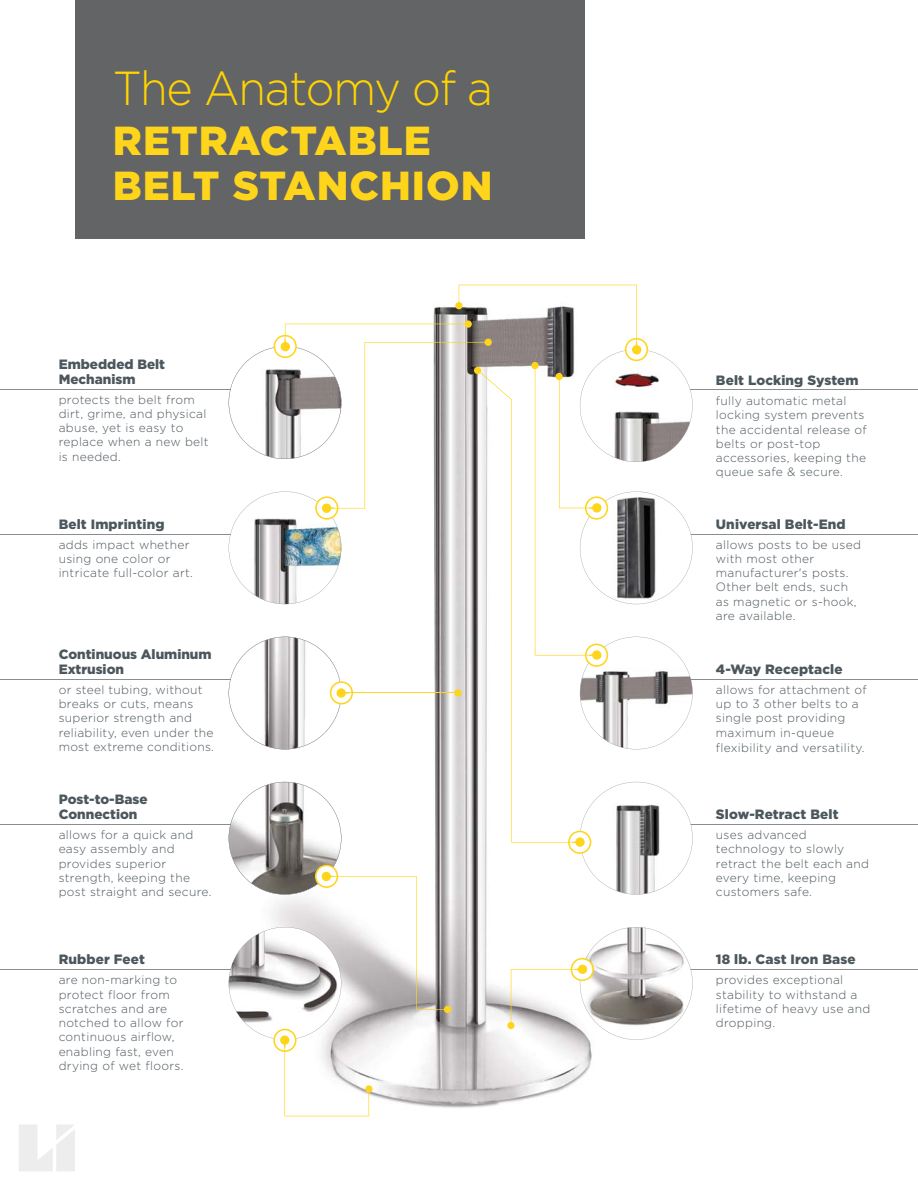
<style>
.page{position:relative;width:918px;height:1188px;background:#fff}
.page>*{position:absolute;margin:0;border:0;box-sizing:border-box;transform-origin:0 0}
.t1{font:300 47.7px "Gotham";letter-spacing:-.025em;color:#ffd400;scale:.94 1}
.t2{font:900 40.5px/45px "Gotham";letter-spacing:.025em;color:#ffd51b}
.t3{font:900 13.5px/15px "Gotham";color:#4c575d}
.t4{font:300 12px/14.2px "Gotham";letter-spacing:.025em;color:#4c575d}
</style>
<div class="page">
<svg style="left:19px;top:1125px;width:56px;height:46px"></svg>
<hr style="left:689px;top:390px;width:229px;height:1px;background:#8a8c8e">
<hr style="left:691px;top:534px;width:227px;height:1px;background:#8a8c8e">
<hr style="left:689px;top:679px;width:229px;height:1px;background:#8a8c8e">
<hr style="left:689px;top:824px;width:229px;height:1px;background:#8a8c8e">
<hr style="left:689px;top:969px;width:229px;height:1px;background:#8a8c8e">
<img style="left:226px;top:284px;width:416px;height:833px">
<div style="left:444px;top:1006px;width:7px;height:7px;background:#ffd51b;border-radius:50%"></div>
<svg style="left:568px;top:782px;width:125px;height:113px"></svg>
<svg style="left:477px;top:749px;width:100px;height:94px"></svg>
<svg style="left:511px;top:927px;width:182px;height:113px"></svg>
<div style="left:507px;top:1022px;width:8px;height:7px;background:#ffd51b;border-radius:50%"></div>
<hr style="left:0;top:390px;width:230px;height:1px;background:#8a8c8e">
<hr style="left:0;top:534px;width:230px;height:1px;background:#8a8c8e">
<hr style="left:0;top:679px;width:230px;height:1px;background:#8a8c8e">
<hr style="left:0;top:824px;width:230px;height:1px;background:#8a8c8e">
<hr style="left:0;top:969px;width:230px;height:1px;background:#8a8c8e">
<svg style="left:229px;top:285px;width:464px;height:464px"></svg>
<svg style="left:229px;top:782px;width:220px;height:334px"></svg>
<div style="left:75px;top:0;width:510px;height:238px;background:#636466"></div>
<p class="t1" style="left:113px;top:70px;width:406px">The Anatomy of a</p>
<p class="t2" style="left:113px;top:121px;width:381px">RETRACTABLE<br>BELT STANCHION</p>
<p class="t3" style="left:59px;top:357px;width:108px">Embedded Belt<br>Mechanism</p>
<p class="t4" style="left:59px;top:393px;width:152px">protects the belt from dirt, grime, and physical abuse, yet is easy to replace when a new belt is needed.</p>
<p class="t3" style="left:59px;top:517px;width:107px">Belt Imprinting</p>
<p class="t4" style="left:59px;top:538px;width:136px">adds impact whether using one color or intricate full-color art.</p>
<p class="t3" style="left:59px;top:648px;width:154px">Continuous Aluminum<br>Extrusion</p>
<p class="t4" style="left:59px;top:683px;width:157px">or steel tubing, without breaks or cuts, means superior strength and reliability, even under the most extreme conditions.</p>
<p class="t3" style="left:59px;top:793px;width:90px">Post-to-Base<br>Connection</p>
<p class="t4" style="left:59px;top:829px;width:154px">allows for a quick and easy assembly and provides superior strength, keeping the post straight and secure.</p>
<p class="t3" style="left:59px;top:953px;width:88px">Rubber Feet</p>
<p class="t4" style="left:59px;top:974px;width:126px">are non-marking to protect floor from scratches and are notched to allow for continuous airflow, enabling fast, even drying of wet floors.</p>
<p class="t3" style="left:716px;top:374px;width:144px">Belt Locking System</p>
<p class="t4" style="left:716px;top:395px;width:152px">fully automatic metal locking system prevents the accidental release of belts or post-top accessories, keeping the queue safe &amp; secure.</p>
<p class="t3" style="left:716px;top:517px;width:131px">Universal Belt-End</p>
<p class="t4" style="left:716px;top:538px;width:147px">allows posts to be used with most other manufacturer's posts.<br>Other belt ends, such as magnetic or s-hook, are available.</p>
<p class="t3" style="left:716px;top:663px;width:128px">4-Way Receptacle</p>
<p class="t4" style="left:716px;top:683px;width:152px">allows for attachment of up to 3 other belts to a single post providing maximum in-queue</p>
<p class="t4" style="left:716px;top:742px;width:150px">flexibility and versatility.</p>
<p class="t3" style="left:716px;top:808px;width:124px">Slow-Retract Belt</p>
<p class="t4" style="left:716px;top:829px;width:155px">uses advanced technology to slowly retract the belt each and every time, keeping customers safe.</p>
<p class="t3" style="left:716px;top:953px;width:141px">18 lb. Cast Iron Base</p>
<p class="t4" style="left:716px;top:974px;width:156px">provides exceptional stability to withstand a lifetime of heavy use and dropping.</p>
</div>
